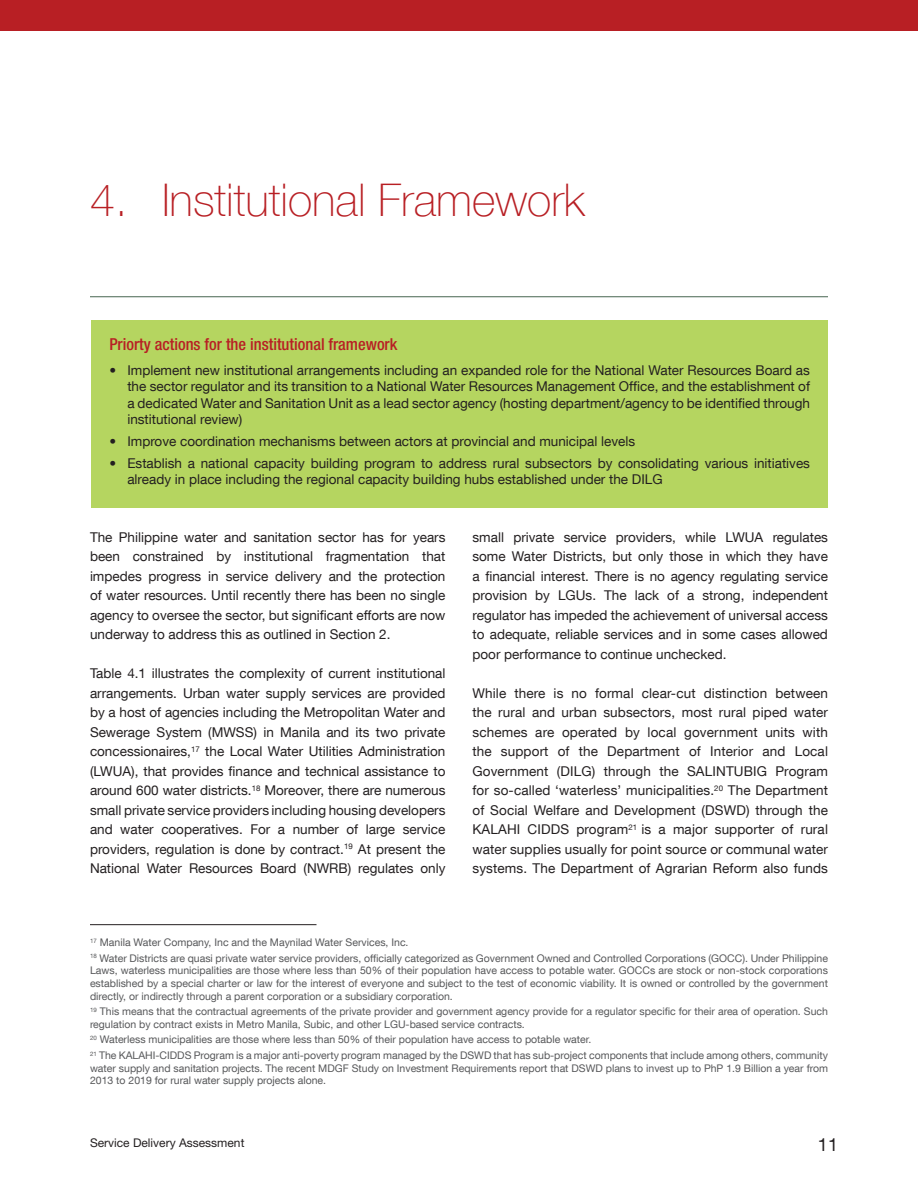
<style>
.page{position:relative;width:918px;height:1188px;background:#fff}
.page>*{position:absolute;margin:0;border:0;box-sizing:border-box;transform-origin:0 0}
.t1{font:100 45px "Helvetica Neue LT Com";color:#b81f24}
.t2{font:18px "Helvetica Neue LT Std";color:#231f20}
.t3{font:500 condensed 16.5px "Helvetica Neue LT Com";color:#b81f24}
.t4{font:13.5px/19.5px "Helvetica Neue LT Com";color:#231f20;text-align:justify}
.t5{font:12px "Helvetica Neue LT Std";color:#231f20}
.t6{font:10.5px/12.6px "Helvetica Neue LT Com";color:#57585a}
</style>
<div class="page">
<hr style="left:90px;top:296px;width:738px;height:1px;background:#476650">
<div style="left:0;top:0;width:918px;height:31px;background:#b81f24"></div>
<hr style="left:90px;top:924px;width:226px;height:1px;background:#231f20">
<div style="left:91px;top:320px;width:737px;height:188px;background:#b5d560"></div>
<h1 class="t1" style="left:90px;top:173px;width:496px">4. Institutional Framework</h1>
<p class="t3" style="left:109px;top:334px;width:290px">Priorty actions for the institutional framework</p>
<p class="t4" style="left:127px;top:362px;width:684px;line-height:16.2px;text-indent:-18px">• Implement new institutional arrangements including an expanded role for the National Water Resources Board as the sector regulator and its transition to a National Water Resources Management Office, and the establishment of a dedicated Water and Sanitation Unit as a lead sector agency (hosting department/agency to be identified through institutional review)</p>
<p class="t4" style="left:109px;top:431px;width:527px">• Improve coordination mechanisms between actors at provincial and municipal levels</p>
<p class="t4" style="left:127px;top:455px;width:684px;line-height:16.2px;text-indent:-18px">• Establish a national capacity building program to address rural subsectors by consolidating various initiatives already in place including the regional capacity building hubs established under the DILG</p>
<p class="t4" style="left:90px;top:527px;width:357px">The Philippine water and sanitation sector has for years been constrained by institutional fragmentation that impedes progress in service delivery and the protection of water resources. Until recently there has been no single agency to oversee the sector, but significant efforts are now underway to address this as outlined in Section 2.</p>
<p class="t4" style="left:90px;top:663px;width:357px">Table 4.1 illustrates the complexity of current institutional arrangements. Urban water supply services are provided by a host of agencies including the Metropolitan Water and Sewerage System (MWSS) in Manila and its two private concessionaires,<sup>17</sup> the Local Water Utilities Administration (LWUA), that provides finance and technical assistance to around 600 water districts.<sup>18</sup> Moreover, there are numerous small private service providers including housing developers and water cooperatives. For a number of large service providers, regulation is done by contract.<sup>19</sup> At present the National Water Resources Board (NWRB) regulates only</p>
<p class="t4" style="left:472px;top:527px;width:357px">small private service providers, while LWUA regulates some Water Districts, but only those in which they have a financial interest. There is no agency regulating service provision by LGUs. The lack of a strong, independent regulator has impeded the achievement of universal access to adequate, reliable services and in some cases allowed poor performance to continue unchecked.</p>
<p class="t4" style="left:472px;top:683px;width:357px">While there is no formal clear-cut distinction between the rural and urban subsectors, most rural piped water schemes are operated by local government units with the support of the Department of Interior and Local Government (DILG) through the SALINTUBIG Program for so-called ‘waterless’ municipalities.<sup>20</sup> The Department of Social Welfare and Development (DSWD) through the KALAHI CIDDS program<sup>21</sup> is a major supporter of rural water supplies usually for point source or communal water systems. The Department of Agrarian Reform also funds</p>
<p class="t6" style="left:90px;top:934px;width:740px;line-height:15.6px"><sup>17</sup> Manila Water Company, Inc and the Maynilad Water Services, Inc.<br><sup>18</sup> Water Districts are quasi private water service providers, officially categorized as Government Owned and Controlled Corporations (GOCC). Under Philippine</p>
<p class="t6" style="left:90px;top:964px;width:740px;text-align:justify">Laws, waterless municipalities are those where less than 50% of their population have access to potable water. GOCCs are stock or non-stock corporations established by a special charter or law for the interest of everyone and subject to the test of economic viability. It is owned or controlled by the government directly, or indirectly through a parent corporation or a subsidiary corporation.</p>
<p class="t6" style="left:90px;top:1005px;width:740px"><sup>19</sup> This means that the contractual agreements of the private provider and government agency provide for a regulator specific for their area of operation. Such regulation by contract exists in Metro Manila, Subic, and other LGU-based service contracts.</p>
<p class="t6" style="left:90px;top:1032px;width:740px;line-height:15.6px"><sup>20</sup> Waterless municipalities are those where less than 50% of their population have access to potable water.<br><sup>21</sup> The KALAHI-CIDDS Program is a major anti-poverty program managed by the DSWD that has sub-project components that include among others, community</p>
<p class="t6" style="left:90px;top:1061px;width:740px">water supply and sanitation projects. The recent MDGF Study on Investment Requirements report that DSWD plans to invest up to PhP 1.9 Billion a year from<br>2013 to 2019 for rural water supply projects alone.</p>
<p class="t5" style="left:90px;top:1136px;width:156px">Service Delivery Assessment</p>
<h2 class="t2" style="left:818px;top:1134px;width:22px">11</h2>
</div>
